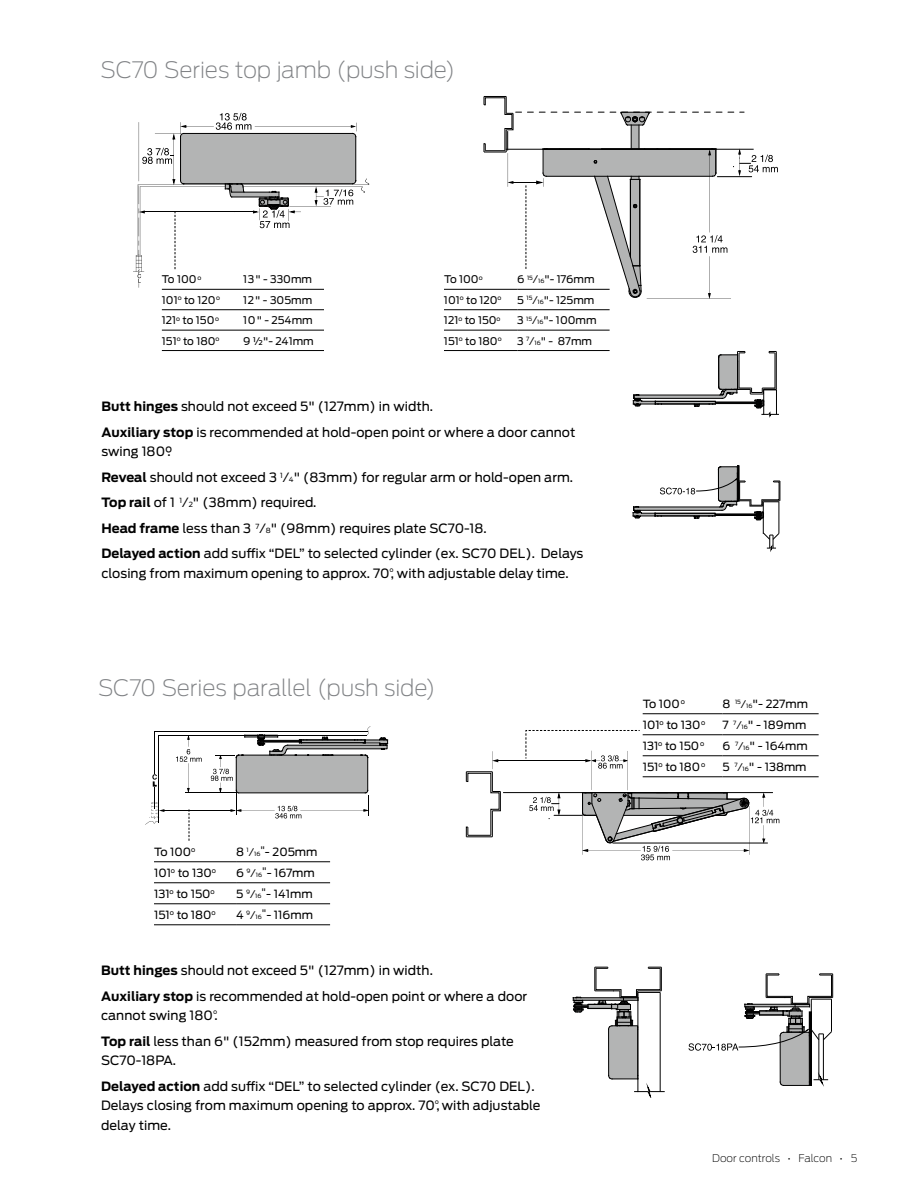
<style>
.page{position:relative;width:918px;height:1188px;background:#fff}
.page>*{position:absolute;margin:0;border:0;box-sizing:border-box;transform-origin:0 0}
.t1{font:200 22.5px "Antenna";letter-spacing:-.01em;color:#808285}
.t2{font:12.75px/25.5px "Antenna";letter-spacing:.005em;color:#000}
.t3{font:11.25px "Antenna";color:#000}
.t4{font:10.5px "Antenna";color:#000}
.t5{font:200 10.5px "Antenna";color:#000}
.s1{font-size:5.7px}
.s2{font-weight:700}
.s3{font-size:7.05px}
.s4{font-size:10.5px}
</style>
<div class="page">
<svg style="left:633px;top:351px;width:146px;height:66px"></svg>
<hr style="left:779px;top:502px;width:1px;height:32px;background:#000">
<hr style="left:763px;top:502px;width:1px;height:32px;background:#000">
<svg style="left:763px;top:533px;width:16px;height:18px"></svg>
<svg style="left:633px;top:466px;width:148px;height:55px"></svg>
<hr style="left:162px;top:289px;width:81px;height:1px;background:#000">
<hr style="left:243px;top:289px;width:81px;height:1px;background:#000">
<hr style="left:162px;top:309px;width:81px;height:1px;background:#000">
<hr style="left:243px;top:309px;width:81px;height:1px;background:#000">
<hr style="left:162px;top:330px;width:81px;height:1px;background:#000">
<hr style="left:243px;top:330px;width:81px;height:1px;background:#000">
<hr style="left:162px;top:350px;width:81px;height:1px;background:#000">
<hr style="left:243px;top:350px;width:81px;height:1px;background:#000">
<svg style="left:133px;top:113px;width:236px;height:175px"></svg>
<hr style="left:444px;top:289px;width:73px;height:1px;background:#000">
<hr style="left:444px;top:309px;width:73px;height:1px;background:#000">
<hr style="left:517px;top:309px;width:93px;height:1px;background:#000">
<hr style="left:444px;top:330px;width:73px;height:1px;background:#000">
<hr style="left:517px;top:330px;width:93px;height:1px;background:#000">
<hr style="left:444px;top:350px;width:73px;height:1px;background:#000">
<hr style="left:517px;top:350px;width:93px;height:1px;background:#000">
<svg style="left:484px;top:96px;width:294px;height:203px"></svg>
<hr style="left:504px;top:792px;width:268px;height:1px;background:#000">
<hr style="left:498px;top:761px;width:92px;height:1px;background:#000">
<svg style="left:466px;top:751px;width:35px;height:87px"></svg>
<hr style="left:155px;top:731px;width:213px;height:1px;background:#000">
<hr style="left:159px;top:735px;width:208px;height:1px;background:#000">
<hr style="left:164px;top:810px;width:71px;height:1px;background:#000">
<svg style="left:145px;top:731px;width:19px;height:94px"></svg>
<svg style="left:176px;top:736px;width:26px;height:57px"></svg>
<hr style="left:185px;top:793px;width:51px;height:1px;background:#000">
<svg style="left:211px;top:726px;width:177px;height:93px"></svg>
<hr style="left:638px;top:993px;width:1px;height:99px;background:#000">
<hr style="left:660px;top:992px;width:1px;height:100px;background:#000">
<svg style="left:634px;top:1086px;width:31px;height:11px"></svg>
<svg style="left:573px;top:967px;width:89px;height:113px"></svg>
<svg style="left:689px;top:974px;width:144px;height:112px"></svg>
<svg style="left:525px;top:730px;width:254px;height:130px"></svg>
<hr style="left:154px;top:862px;width:82px;height:1px;background:#000">
<hr style="left:236px;top:862px;width:94px;height:1px;background:#000">
<hr style="left:154px;top:883px;width:82px;height:1px;background:#000">
<hr style="left:236px;top:883px;width:94px;height:1px;background:#000">
<hr style="left:154px;top:904px;width:82px;height:1px;background:#000">
<hr style="left:236px;top:904px;width:94px;height:1px;background:#000">
<hr style="left:154px;top:925px;width:82px;height:1px;background:#000">
<hr style="left:236px;top:925px;width:94px;height:1px;background:#000">
<svg style="left:189px;top:809px;width:1px;height:32px"></svg>
<hr style="left:643px;top:713px;width:80px;height:1px;background:#000">
<hr style="left:723px;top:713px;width:96px;height:1px;background:#000">
<hr style="left:643px;top:734px;width:80px;height:1px;background:#000">
<hr style="left:723px;top:734px;width:96px;height:1px;background:#000">
<hr style="left:643px;top:756px;width:80px;height:1px;background:#000">
<hr style="left:723px;top:756px;width:96px;height:1px;background:#000">
<hr style="left:643px;top:777px;width:80px;height:1px;background:#000">
<hr style="left:723px;top:777px;width:96px;height:1px;background:#000">
<h1 class="t1" style="left:101px;top:57px;width:356px">SC70 Series top jamb (push side)</h1>
<p class="t4" style="left:162px;top:273px;width:41px">To 100<sup>o</sup></p>
<p class="t4" style="left:243px;top:273px;width:71px">13" - 330mm</p>
<p class="t4" style="left:162px;top:294px;width:60px">101<sup>o</sup> to 120<sup>o</sup></p>
<p class="t4" style="left:243px;top:294px;width:71px">12" - 305mm</p>
<p class="t4" style="left:162px;top:314px;width:59px">121<sup>o</sup> to 150<sup>o</sup></p>
<p class="t4" style="left:243px;top:314px;width:71px">10" - 254mm</p>
<p class="t4" style="left:162px;top:335px;width:59px">151<sup>o</sup> to 180<sup>o</sup></p>
<p class="t4" style="left:243px;top:335px;width:72px">9 1/2"- 241mm</p>
<p class="t4" style="left:444px;top:273px;width:40px">To 100<sup>o</sup></p>
<p class="t4" style="left:517px;top:273px;width:79px">6 <sup>15</sup>⁄<span class="s1">16</span>"- 176mm</p>
<p class="t4" style="left:444px;top:294px;width:59px">101<sup>o</sup> to 120<sup>o</sup></p>
<p class="t4" style="left:517px;top:294px;width:79px">5 <sup>15</sup>⁄<span class="s1">16</span>"- 125mm</p>
<p class="t4" style="left:444px;top:314px;width:58px">121<sup>o</sup> to 150<sup>o</sup></p>
<p class="t4" style="left:517px;top:314px;width:81px">3 <sup>15</sup>⁄<span class="s1">16</span>"- 100mm</p>
<p class="t4" style="left:444px;top:335px;width:59px">151<sup>o</sup> to 180<sup>o</sup></p>
<p class="t4" style="left:517px;top:335px;width:76px">3 <sup>7</sup>⁄<span class="s1">16</span>" - 87mm</p>
<p class="t2" style="left:101px;top:394px;width:476px"><span class="s2">Butt hinges</span> should not exceed 5" (127mm) in width.<br><span class="s2">Auxiliary stop</span> is recommended at hold-open point or where a door cannot</p>
<p class="t2" style="left:101px;top:439px;width:484px">swing 180°.<br><span class="s2">Reveal</span> should not exceed 3 <sup>1</sup>⁄<span class="s3">4</span>" (83mm) for regular arm or hold-open arm.<br><span class="s2">Top rail</span> of 1 <sup>1</sup>⁄<span class="s3">2</span>" (38mm) required.<br><span class="s2">Head frame</span> less than 3 <sup>7</sup>⁄<span class="s3">8</span>" (98mm) requires plate SC70-18.<br><span class="s2">Delayed action</span> add suffix “DEL” to selected cylinder (ex. SC70 DEL). Delays</p>
<p class="t2" style="left:101px;top:561px;width:469px">closing from maximum opening to approx. 70<sup>°</sup>, with adjustable delay time.</p>
<h1 class="t1" style="left:98px;top:675px;width:339px">SC70 Series parallel (push side)</h1>
<p class="t3" style="left:154px;top:845px;width:43px">To 100<sup>o</sup></p>
<p class="t3" style="left:236px;top:845px;width:83px">8 <sup>1</sup><span class="s4">⁄</span><span class="s1">16</span><sup>"</sup>- 205mm</p>
<p class="t3" style="left:154px;top:866px;width:63px">101<sup>o</sup> to 130<sup>o</sup></p>
<p class="t3" style="left:236px;top:866px;width:80px">6 <sup>9</sup><span class="s4">⁄</span><span class="s1">16</span><sup>"</sup>- 167mm</p>
<p class="t3" style="left:154px;top:887px;width:62px">131<sup>o</sup> to 150<sup>o</sup></p>
<p class="t3" style="left:236px;top:887px;width:78px">5 <sup>9</sup><span class="s4">⁄</span><span class="s1">16</span><sup>"</sup>- 141mm</p>
<p class="t3" style="left:154px;top:908px;width:63px">151<sup>o</sup> to 180<sup>o</sup></p>
<p class="t3" style="left:236px;top:908px;width:78px">4 <sup>9</sup><span class="s4">⁄</span><span class="s1">16</span><sup>"</sup>- 116mm</p>
<p class="t2" style="left:101px;top:958px;width:428px"><span class="s2">Butt hinges</span> should not exceed 5" (127mm) in width.<br><span class="s2">Auxiliary stop</span> is recommended at hold-open point or where a door</p>
<p class="t2" style="left:101px;top:1003px;width:414px">cannot swing 180<sup>°</sup>.<br><span class="s2">Top rail</span> less than 6" (152mm) measured from stop requires plate</p>
<p class="t2" style="left:101px;top:1048px;width:435px">SC70-18PA.<br><span class="s2">Delayed action</span> add suffix “DEL” to selected cylinder (ex. SC70 DEL).</p>
<p class="t2" style="left:101px;top:1096px;width:441px;line-height:19.5px">Delays closing from maximum opening to approx. 70<sup>°</sup>, with adjustable delay time.</p>
<p class="t3" style="left:643px;top:697px;width:44px">To 100<sup>o</sup></p>
<p class="t3" style="left:723px;top:697px;width:87px">8 <sup>15</sup><span class="s4">⁄</span><span class="s1">16</span>"- 227mm</p>
<p class="t3" style="left:643px;top:718px;width:64px">101<sup>o</sup> to 130<sup>o</sup></p>
<p class="t3" style="left:723px;top:718px;width:85px">7 <sup>7</sup><span class="s4">⁄</span><span class="s1">16</span>" - 189mm</p>
<p class="t3" style="left:643px;top:739px;width:63px">131<sup>o</sup> to 150<sup>o</sup></p>
<p class="t3" style="left:723px;top:739px;width:87px">6 <sup>7</sup><span class="s4">⁄</span><span class="s1">16</span>" - 164mm</p>
<p class="t3" style="left:643px;top:760px;width:64px">151<sup>o</sup> to 180<sup>o</sup></p>
<p class="t3" style="left:723px;top:760px;width:86px">5 <sup>7</sup><span class="s4">⁄</span><span class="s1">16</span>" - 138mm</p>
<p class="t5" style="left:712px;top:1152px;width:146px">Door controls • Falcon • 5</p>
</div>
